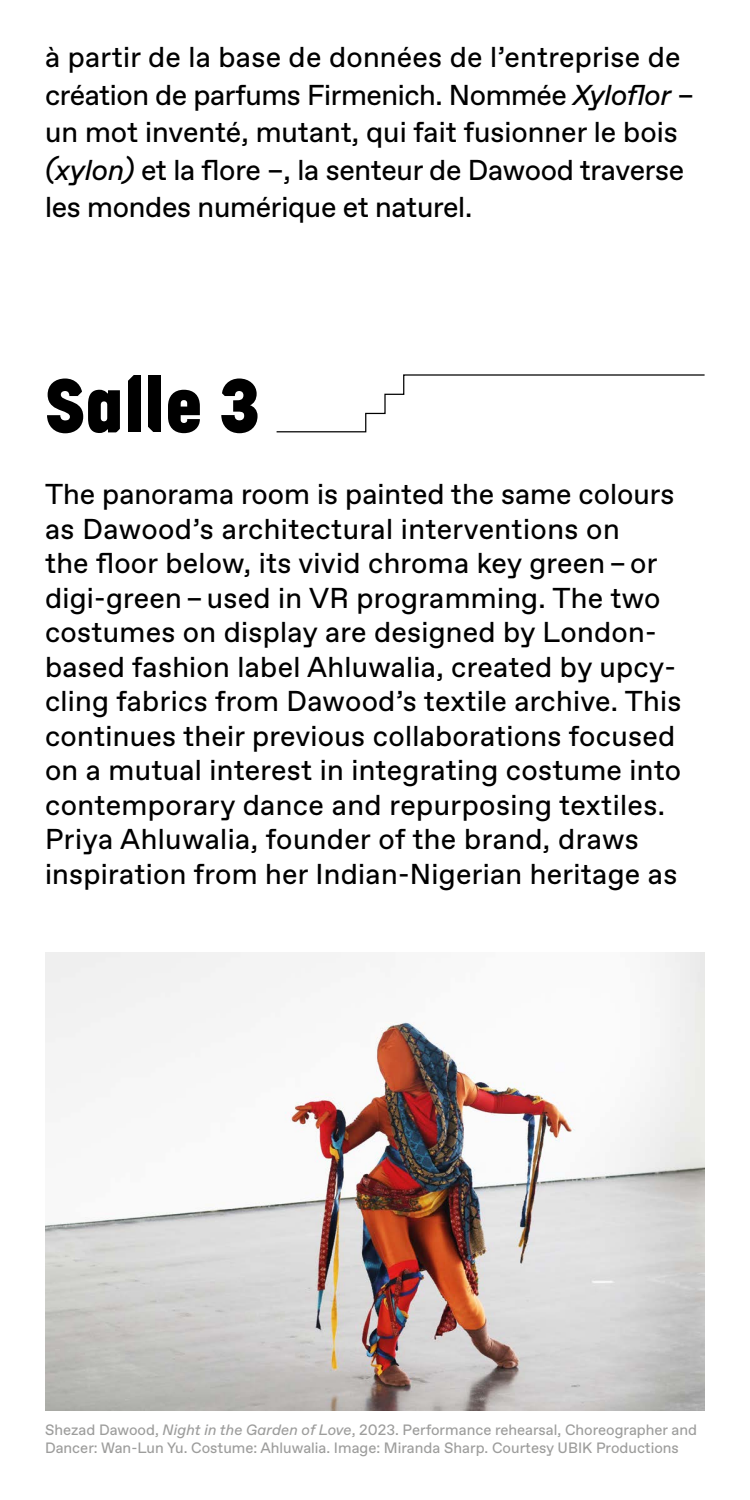
<style>
.page{position:relative;width:750px;height:1500px;background:#fff}
.page>*{position:absolute;margin:0;border:0;box-sizing:border-box;transform-origin:0 0}
.t1{font:800 75px "Korolev";color:#000}
.t2{font:28.75px/34.5px "Favorit";letter-spacing:.01em;color:#000}
.t3{font:28.75px/37.5px "Favorit";letter-spacing:-.01em;color:#000}
.t4{font:15px/18px "Favorit";color:#9d9d9c}
.s1{font-style:italic}
</style>
<div class="page">
<svg style="left:276px;top:374px;width:429px;height:59px"></svg>
<img style="left:45px;top:952px;width:660px;height:458px">
<p class="t3" style="left:45px;top:38px;width:651px">à partir de la base de données de l’entreprise de création de parfums Firmenich. Nommée <span class="s1">Xyloflor</span> – un mot inventé, mutant, qui fait fusionner le bois <span class="s1">(xylon)</span> et la flore –, la senteur de Dawood traverse les mondes numérique et naturel.</p>
<h1 class="t1" style="left:45px;top:359px;width:216px">Salle 3</h1>
<p class="t2" style="left:45px;top:477px;width:638px">The panorama room is painted the same colours as Dawood’s architectural interventions on<br>the floor below, its vivid chroma key green – or digi-green – used in VR programming. The two costumes on display are designed by London&shy;based fashion label Ahluwalia, created by upcy&shy;cling fabrics from Dawood’s textile archive. This continues their previous collaborations focused on a mutual interest in integrating costume into contemporary dance and repurposing textiles.<br>Priya Ahluwalia, founder of the brand, draws inspiration from her Indian-Nigerian heritage as</p>
<p class="t4" style="left:45px;top:1421px;width:654px">Shezad Dawood, <span class="s1">Night in the Garden of Love</span>, 2023. Performance rehearsal, Choreographer and<br>Dancer: Wan-Lun Yu. Costume: Ahluwalia. Image: Miranda Sharp. Courtesy UBIK Productions</p>
</div>
